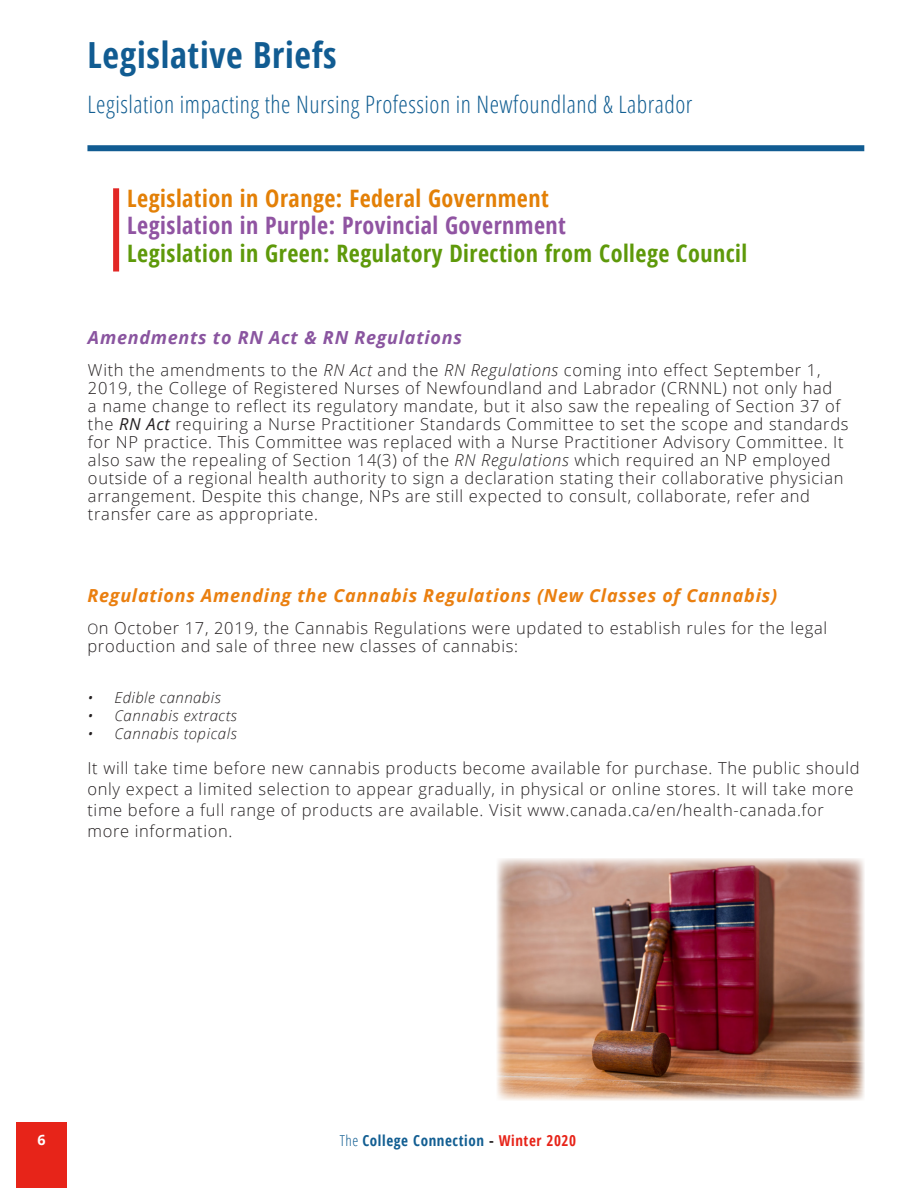
<style>
.page{position:relative;width:918px;height:1188px;background:#fff}
.page>*{position:absolute;margin:0;border:0;box-sizing:border-box;transform-origin:0 0}
.Title_Header__Blue{font:700 36px "Open Sans Condensed";letter-spacing:.02em;color:#115c92}
.Title_Sub-Header__Bl{font:300 24px "Open Sans Condensed";letter-spacing:.02em;color:#125e92}
.Title_Sub-Header__Re{font:700 24px "Open Sans Condensed";letter-spacing:.02em;color:#5e990a}
.Title_Sub-Header__Bl-2{font:700 24px "Open Sans Condensed";letter-spacing:.02em;color:#9054a2}
.Title_Sub-Header__Re-2{font:700 24px "Open Sans Condensed";letter-spacing:.02em;color:#e38007}
.t1{font:italic 700 18px "Open Sans";letter-spacing:.04em;color:#ea7f0f}
.t2{font:italic 700 18px "Open Sans";letter-spacing:.04em;color:#8a55a0}
.t3{font:300 16.5px/18px "Open Sans";letter-spacing:.04em;color:#231f20}
.t4{font:italic 300 15px "Open Sans";letter-spacing:.04em;color:#231f20}
.t5{font:700 15px "Open Sans Condensed";letter-spacing:.04em;color:#125e92}
.t6{font:700 14.25px "Open Sans";color:#fff}
.s1{font-style:italic}
.s2{font-weight:400;font-style:italic}
.s3{font-size:14.25px}
.s4{font-weight:300}
.s5{color:#231f20}
.s6{color:#e72419}
</style>
<div class="page">
<div style="left:16px;top:1122px;width:50px;height:65px;background:#e72419"></div>
<div style="left:87px;top:145px;width:777px;height:6px;background:#115c92"></div>
<div style="left:113px;top:188px;width:6px;height:83px;background:#e22725"></div>
<div style="left:496px;top:856px;width:370px;height:244px;background:#fff;opacity:.75"></div>
<p class="Title_Header__Blue" style="left:87px;top:30px;width:251px">Legislative Briefs</p>
<p class="Title_Sub-Header__Bl" style="left:87px;top:88px;width:606px">Legislation impacting the Nursing Profession in Newfoundland &amp; Labrador</p>
<p class="Title_Sub-Header__Re-2" style="left:127px;top:181px;width:423px">Legislation in Orange: Federal Government</p>
<p class="Title_Sub-Header__Bl-2" style="left:127px;top:209px;width:440px">Legislation in Purple: Provincial Government</p>
<p class="Title_Sub-Header__Re" style="left:127px;top:237px;width:621px">Legislation in Green: Regulatory Direction from College Council</p>
<p class="t2" style="left:88px;top:324px;width:375px">Amendments to RN Act &amp; RN Regulations</p>
<p class="t3" style="left:88px;top:360px;width:761px">With the amendments to the <span class="s1">RN Act</span> and the <span class="s1">RN Regulations</span> coming into effect September 1, 2019, the College of Registered Nurses of Newfoundland and Labrador (CRNNL) not only had<br>a name change to reflect its regulatory mandate, but it also saw the repealing of Section 37 of the <span class="s2">RN Act</span> requiring a Nurse Practitioner Standards Committee to set the scope and standards for NP practice. This Committee was replaced with a Nurse Practitioner Advisory Committee. It also saw the repealing of Section 14(3) of the <span class="s1">RN Regulations</span> which required an NP employed outside of a regional health authority to sign a declaration stating their collaborative physician arrangement. Despite this change, NPs are still expected to consult, collaborate, refer and transfer care as appropriate.</p>
<p class="t1" style="left:87px;top:583px;width:691px">Regulations Amending the Cannabis Regulations (New Classes of Cannabis)</p>
<p class="t3" style="left:87px;top:619px;width:741px"><span class="s3">O</span>n October 17, 2019, the Cannabis Regulations were updated to establish rules for the legal production and sale of three new classes of cannabis:</p>
<p class="t4" style="left:87px;top:687px;width:135px">• Edible cannabis</p>
<p class="t4" style="left:87px;top:705px;width:151px">• Cannabis extracts</p>
<p class="t4" style="left:87px;top:723px;width:151px">• Cannabis topicals</p>
<p class="t3" style="left:87px;top:757px;width:773px;line-height:21px">It will take time before new cannabis products become available for purchase. The public should only expect a limited selection to appear gradually, in physical or online stores. It will take more time before a full range of products are available. Visit www.canada.ca/en/health-canada.for more information.</p>
<p class="t6" style="left:37px;top:1129px;width:10px">6</p>
<p class="t5" style="left:339px;top:1129px;width:238px"><span class="s4">The</span> College Connection <span class="s5">-</span> <span class="s6">Winter 2020</span></p>
</div>
